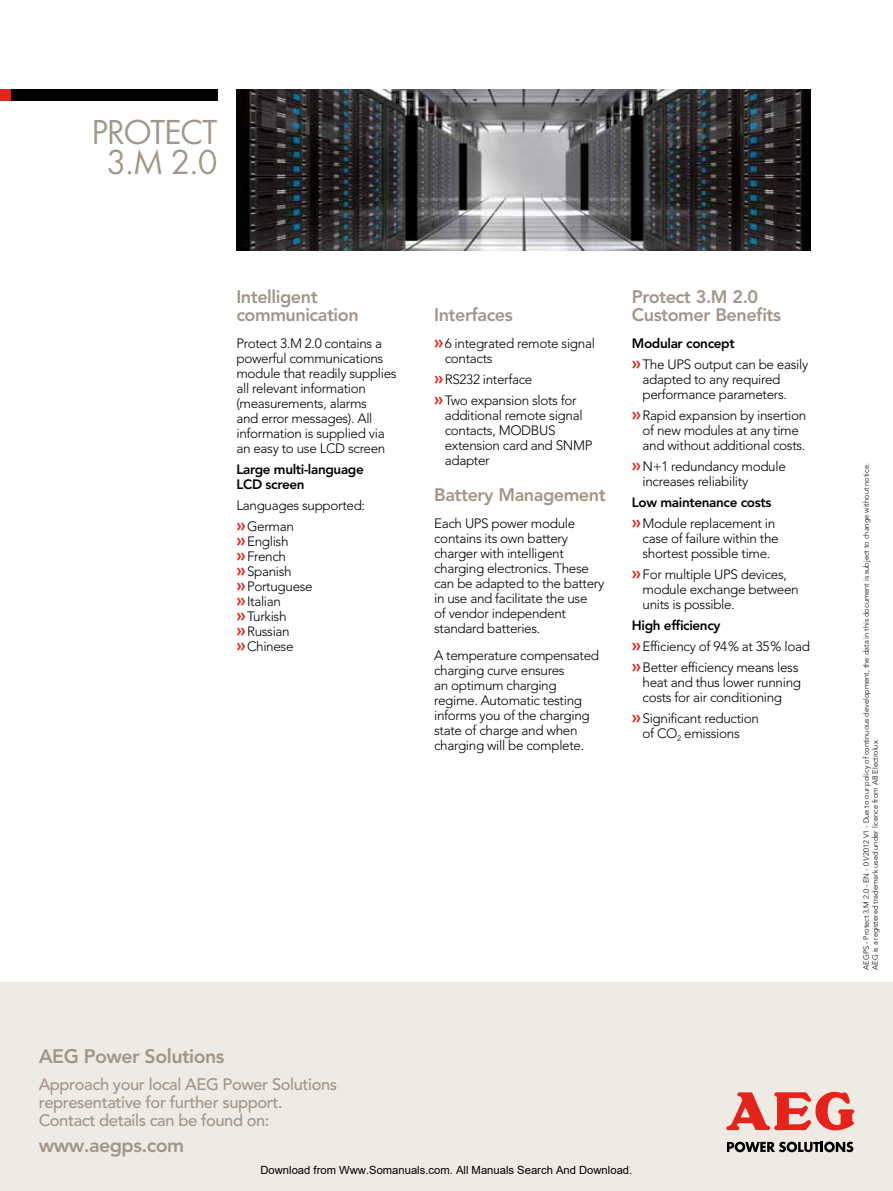
<style>
.page{position:relative;width:893px;height:1191px;background:#fff}
.page>*{position:absolute;margin:0;border:0;box-sizing:border-box;transform-origin:0 0}
.t1{font:36px/30px "AEG Renner";letter-spacing:-.015em;color:#a19688;text-align:center}
.t2{font:800 19.5px "Avenir LT Pro";letter-spacing:-.025em;color:#a19688}
.t3{font:800 18px/18px "Avenir LT Pro";letter-spacing:-.025em;color:#a19688}
.t4{font:500 16.5px/18px "Avenir LT Pro";letter-spacing:-.025em;color:#a19688}
.t5{font:300 13.5px/15px "Avenir LT Pro";letter-spacing:-.025em;color:#000}
.t6{font:800 13.5px/15px "Avenir LT Pro";letter-spacing:-.025em;color:#000}
.t7{font:11.25px "Arial";color:#000}
.t8{font:300 7.5px/9px "Avenir LT Pro";color:#000}
.s1{font-weight:800;font-size:18px;color:#e5231b}
.s2{font-weight:800}
.s3{font-size:18px;color:#e5231b}
.s4{font-weight:300}
</style>
<div class="page">
<img style="left:236px;top:89px;width:574px;height:162px">
<div style="left:0;top:982px;width:893px;height:209px;background:#eeebe5"></div>
<svg style="left:726px;top:1091px;width:128px;height:40px"></svg>
<svg style="left:727px;top:1141px;width:126px;height:11px"></svg>
<div style="left:0;top:89px;width:11px;height:11px;background:#e5231b"></div>
<div style="left:11px;top:89px;width:206px;height:11px;background:#000"></div>
<h1 class="t1" style="left:92px;top:117px;width:127px">PROTECT<br>3.M 2.0</h1>
<h3 class="t3" style="left:236px;top:288px;width:124px">Intelligent communication</h3>
<p class="t5" style="left:236px;top:336px;width:162px">Protect 3.M 2.0 contains a powerful communications module that readily supplies all relevant information (measurements, alarms<br>and error messages). All information is supplied via an easy to use LCD screen</p>
<p class="t6" style="left:236px;top:462px;width:129px">Large multi-language<br>LCD screen</p>
<p class="t5" style="left:236px;top:495px;width:130px;line-height:21px">Languages supported: <span class="s1">»</span>German</p>
<p class="t5" style="left:236px;top:534px;width:78px"><span class="s1">»</span>English <span class="s1">»</span>French <span class="s1">»</span>Spanish <span class="s1">»</span>Portuguese <span class="s1">»</span>Italian <span class="s1">»</span>Turkish <span class="s1">»</span>Russian <span class="s1">»</span>Chinese</p>
<h3 class="t3" style="left:434px;top:306px;width:80px">Interfaces</h3>
<p class="t5" style="left:445px;top:336px;width:152px;text-indent:-11px"><span class="s1">»</span>6 integrated remote signal contacts</p>
<p class="t5" style="left:434px;top:369px;width:144px;line-height:21px"><span class="s1">»</span>RS232 interface<br><span class="s1">»</span>Two expansion slots for</p>
<p class="t5" style="left:445px;top:408px;width:149px">additional remote signal contacts, MODBUS extension card and SNMP adapter</p>
<h3 class="t3" style="left:434px;top:486px;width:173px">Battery Management</h3>
<p class="t5" style="left:434px;top:516px;width:172px">Each UPS power module contains its own battery charger with intelligent charging electronics. These can be adapted to the battery in use and facilitate the use<br>of vendor independent standard batteries.</p>
<p class="t5" style="left:434px;top:648px;width:166px">A temperature compensated charging curve ensures<br>an optimum charging regime. Automatic testing informs you of the charging state of charge and when charging will be complete.</p>
<h3 class="t3" style="left:632px;top:288px;width:151px">Protect 3.M 2.0<br>Customer Benefits</h3>
<p class="t5" style="left:632px;top:333px;width:178px;line-height:21px"><span class="s2">Modular concept<br></span><span class="s1">»</span>The UPS output can be easily</p>
<p class="t5" style="left:642px;top:372px;width:146px">adapted to any required performance parameters.</p>
<p class="t5" style="left:642px;top:408px;width:165px;text-indent:-11px"><span class="s1">»</span>Rapid expansion by insertion of new modules at any time and without additional costs.</p>
<p class="t5" style="left:642px;top:459px;width:145px;text-indent:-11px"><span class="s1">»</span>N+1 redundancy module increases reliability</p>
<p class="t6" style="left:632px;top:492px;width:145px;line-height:21px">Low maintenance costs <span class="s3">»</span><span class="s4">Module replacement in</span></p>
<p class="t5" style="left:642px;top:531px;width:138px">case of failure within the shortest possible time.</p>
<p class="t5" style="left:642px;top:567px;width:158px;text-indent:-11px"><span class="s1">»</span>For multiple UPS devices, module exchange between units is possible.</p>
<p class="t5" style="left:632px;top:615px;width:180px;line-height:21px"><span class="s2">High efficiency<br></span><span class="s1">»</span>Efficiency of 94% at 35% load <span class="s1">»</span>Better efficiency means less</p>
<p class="t5" style="left:642px;top:675px;width:160px">heat and thus lower running costs for air conditioning</p>
<p class="t5" style="left:642px;top:711px;width:118px;text-indent:-11px"><span class="s1">»</span>Significant reduction of CO<sub>2</sub> emissions</p>
<h2 class="t2" style="left:39px;top:1045px;width:187px">AEG Power Solutions</h2>
<p class="t4" style="left:39px;top:1075px;width:300px">Approach your local AEG Power Solutions representative for further support.<br>Contact details can be found on:</p>
<h2 class="t2" style="left:39px;top:1134px;width:147px">www.aegps.com</h2>
<p class="t7" style="left:260px;top:1163px;width:373px">Download from Www.Somanuals.com. All Manuals Search And Download.</p>
<p class="t8" style="left:862px;top:969px;width:508px;rotate:-90deg">AEGPS - Protect 3.M 2.0 - EN - 01/2012 V1 - Due to our policy of continuous development, the data in this document is subject to change without notice.<br>AEG is a registered trademark used under licence from AB Electrolux.</p>
</div>
